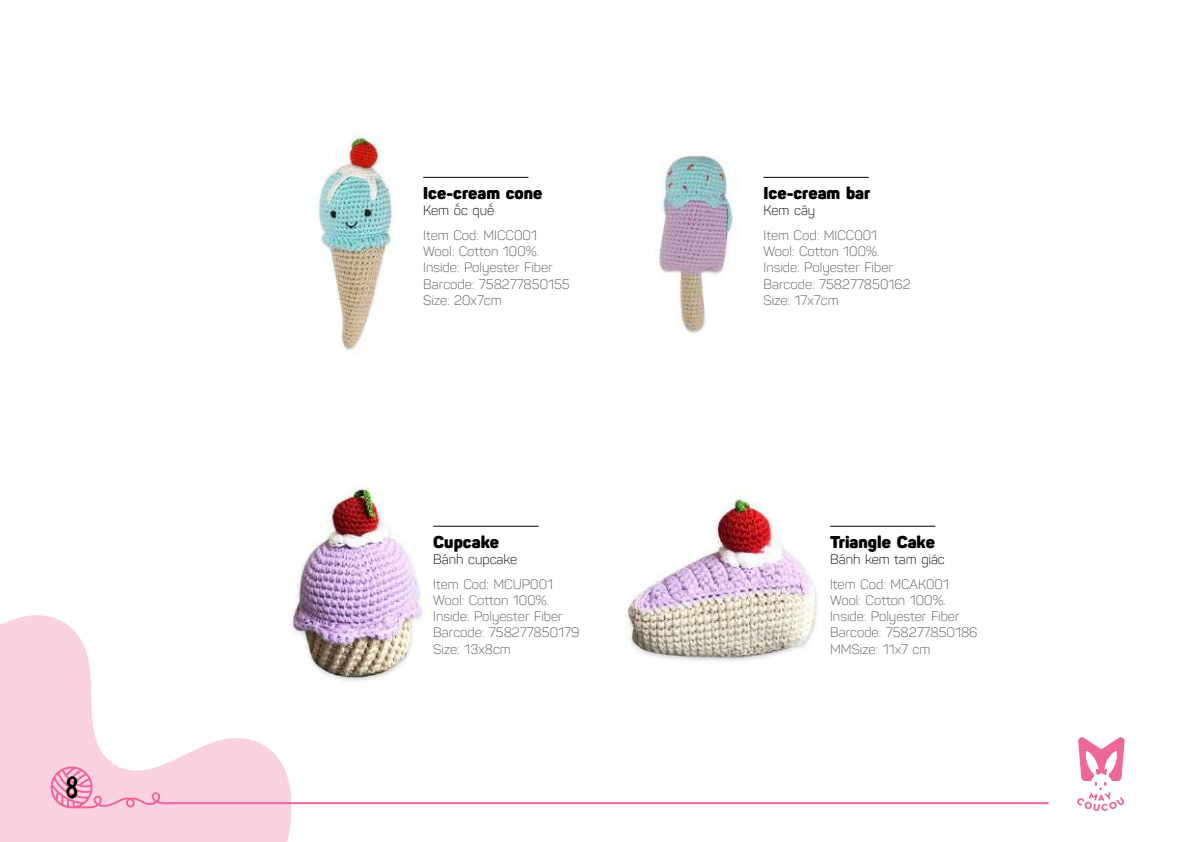
<style>
.page{position:relative;width:1191px;height:842px;background:#fff}
.page>*{position:absolute;margin:0;border:0;box-sizing:border-box;transform-origin:0 0}
.t1{font:34px "i Ciel Stabile";color:#000}
.t2{font:900 16.8px "i Ciel Panton";color:#000}
.t3{font:300 13.6px/16.2px "i Ciel Panton";color:#59595b}
.t4{font:300 13.6px "i Ciel Panton";color:#000}
</style>
<div class="page">
<svg style="left:0;top:615px;width:291px;height:227px;fill:#f9d1e0"></svg>
<svg style="left:50px;top:765px;width:999px;height:43px"></svg>
<svg style="left:1077px;top:737px;width:47px;height:74px"></svg>
<img style="left:625px;top:492px;width:238px;height:169px">
<img style="left:317px;top:132px;width:180px;height:218px">
<img style="left:659px;top:155px;width:178px;height:178px">
<img style="left:215px;top:487px;width:284px;height:238px">
<hr style="left:423px;top:177px;width:105px;height:1px;background:#000">
<hr style="left:433px;top:526px;width:105px;height:1px;background:#000">
<hr style="left:830px;top:526px;width:105px;height:1px;background:#000">
<hr style="left:763px;top:177px;width:105px;height:1px;background:#000">
<h1 class="t1" style="left:65px;top:771px;width:15px">8</h1>
<p class="t2" style="left:423px;top:180px;width:121px">Ice-cream cone</p>
<p class="t4" style="left:423px;top:201px;width:72px">Kem ốc quế</p>
<p class="t3" style="left:423px;top:226px;width:148px">Item Cod: MICC001<br>Wool: Cotton 100%.<br>Inside: Polyester Fiber<br>Barcode: 758277850155<br>Size: 20x7cm</p>
<p class="t2" style="left:433px;top:529px;width:67px">Cupcake</p>
<p class="t4" style="left:433px;top:550px;width:86px">Bánh cupcake</p>
<p class="t3" style="left:433px;top:575px;width:148px">Item Cod: MCUP001<br>Wool: Cotton 100%.<br>Inside: Polyester Fiber<br>Barcode: 758277850179<br>Size: 13x8cm</p>
<p class="t2" style="left:763px;top:180px;width:108px">Ice-cream bar</p>
<p class="t4" style="left:763px;top:201px;width:53px">Kem cây</p>
<p class="t3" style="left:763px;top:226px;width:149px">Item Cod: MICC001<br>Wool: Cotton 100%.<br>Inside: Polyester Fiber<br>Barcode: 758277850162<br>Size: 17x7cm</p>
<p class="t2" style="left:830px;top:529px;width:106px">Triangle Cake</p>
<p class="t4" style="left:830px;top:550px;width:116px">Bánh kem tam giác</p>
<p class="t3" style="left:830px;top:575px;width:149px">Item Cod: MCAK001<br>Wool: Cotton 100%.<br>Inside: Polyester Fiber<br>Barcode: 758277850186<br>MMSize: 11x7 cm</p>
</div>
